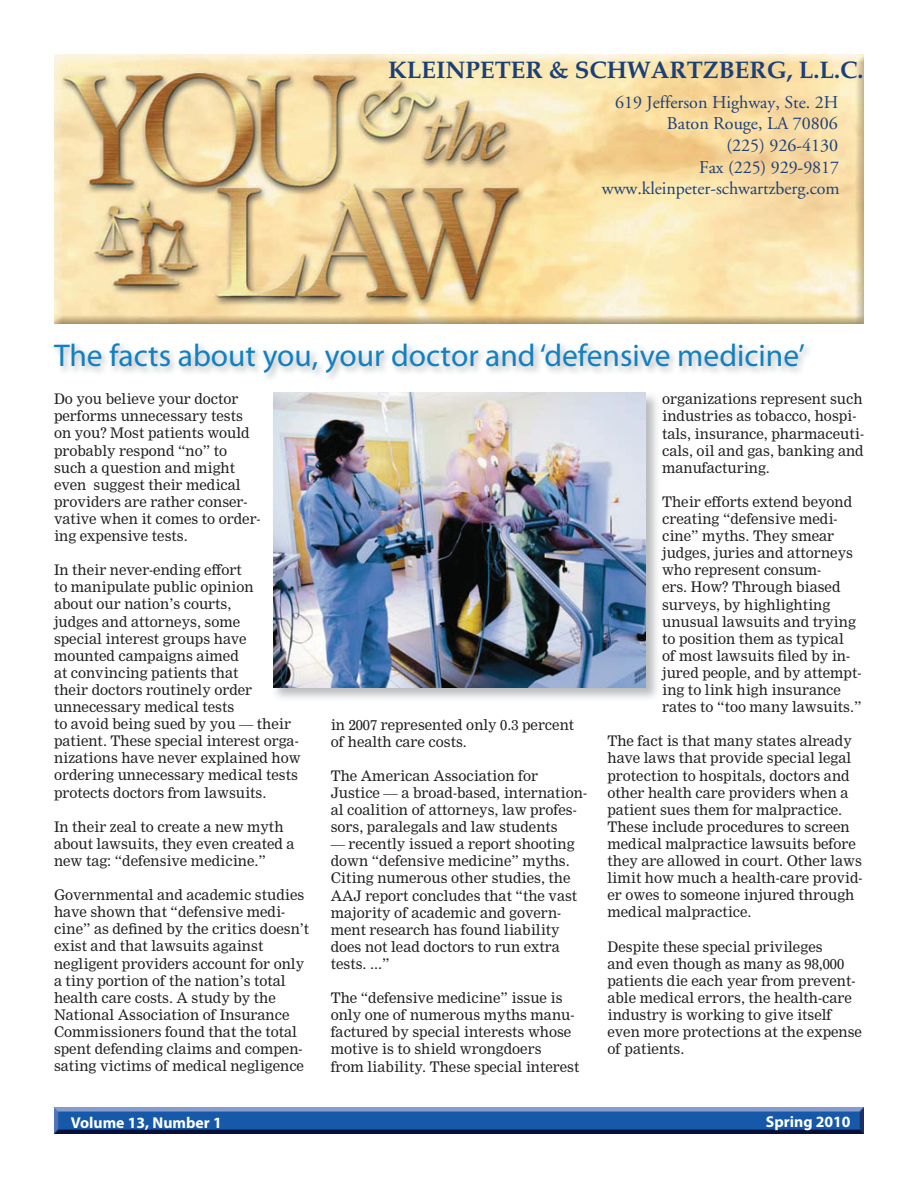
<style>
.page{position:relative;width:918px;height:1188px;background:#fff}
.page>*{position:absolute;margin:0;border:0;box-sizing:border-box;transform-origin:0 0}
.t1{font:31.5px "Myriad Pro";color:#1280c0}
.t2{font:700 24px "Palatino";color:#1a407a}
.t3{font:18px/21.6px "Adobe Garamond";color:#1a407a;text-align:right}
.t4{font:700 15.75px "Myriad Pro";color:#fff}
.t5{font:14.25px/17.1px "Nimrod";color:#231f20}
</style>
<div class="page">
<img style="left:54px;top:1107px;width:810px;height:27px">
<img style="left:54px;top:54px;width:810px;height:270px">
<img style="left:273px;top:392px;width:385px;height:307px">
<img style="left:273px;top:393px;width:373px;height:294px">
<h2 class="t2" style="left:388px;top:61px;width:477px">KLEINPETER &amp; SCHWARTZBERG, L.L.C.</h2>
<p class="t3" style="left:602px;top:93px;width:239px">619 Jefferson Highway, Ste. 2H<br>Baton Rouge, LA 70806<br>(225) 926-4130<br>Fax (225) 929-9817 www.kleinpeter-schwartzberg.com</p>
<h1 class="t1" style="left:54px;top:336px;width:753px">The facts about you, your doctor and ‘defensive medicine’</h1>
<p class="t5" style="left:54px;top:391px;width:208px">Do you believe your doctor performs unnecessary tests on you? Most patients would probably respond “no” to such a question and might even suggest their medical providers are rather conser&shy;vative when it comes to order&shy;ing expensive tests.</p>
<p class="t5" style="left:54px;top:562px;width:248px">In their never-ending effort<br>to manipulate public opinion<br>about our nation’s courts,<br>judges and attorneys, some<br>special interest groups have mounted campaigns aimed<br>at convincing patients that<br>their doctors routinely order unnecessary medical tests<br>to avoid being sued by you — their patient. These special interest orga&shy;nizations have never explained how ordering unnecessary medical tests protects doctors from lawsuits.</p>
<p class="t5" style="left:54px;top:819px;width:242px">In their zeal to create a new myth about lawsuits, they even created a new tag: “defensive medicine.”</p>
<p class="t5" style="left:54px;top:887px;width:257px">Governmental and academic studies have shown that “defensive medi&shy;cine” as defined by the critics doesn’t exist and that lawsuits against negligent providers account for only a tiny portion of the nation’s total health care costs. A study by the National Association of Insurance Commissioners found that the total spent defending claims and compen&shy;sating victims of medical negligence</p>
<p class="t5" style="left:331px;top:717px;width:245px">in 2007 represented only 0.3 percent of health care costs.</p>
<p class="t5" style="left:331px;top:768px;width:258px">The American Association for Justice — a broad-based, internation&shy;al coalition of attorneys, law profes&shy;sors, paralegals and law students</p>
<p class="t5" style="left:331px;top:836px;width:248px">— recently issued a report shooting down “defensive medicine” myths.<br>Citing numerous other studies, the<br>AAJ report concludes that “the vast majority of academic and govern&shy;ment research has found liability does not lead doctors to run extra tests. ...”</p>
<p class="t5" style="left:331px;top:990px;width:250px">The “defensive medicine” issue is only one of numerous myths manu&shy;factured by special interests whose motive is to shield wrongdoers<br>from liability. These special interest</p>
<p class="t5" style="left:662px;top:391px;width:203px">organizations represent such industries as tobacco, hospi&shy;tals, insurance, pharmaceuti&shy;cals, oil and gas, banking and manufacturing.</p>
<p class="t5" style="left:662px;top:494px;width:201px">Their efforts extend beyond creating “defensive medi&shy;cine” myths. They smear judges, juries and attorneys who represent consum-<br>ers. How? Through biased surveys, by highlighting unusual lawsuits and trying to position them as typical<br>of most lawsuits filed by in&shy;jured people, and by attempt&shy;ing to link high insurance rates to “too many lawsuits.”</p>
<p class="t5" style="left:608px;top:733px;width:257px">The fact is that many states already have laws that provide special legal protection to hospitals, doctors and other health care providers when a patient sues them for malpractice.<br>These include procedures to screen medical malpractice lawsuits before they are allowed in court. Other laws limit how much a health-care provid&shy;er owes to someone injured through medical malpractice.</p>
<p class="t5" style="left:608px;top:939px;width:256px">Despite these special privileges<br>and even though as many as 98,000 patients die each year from prevent&shy;able medical errors, the health-care industry is working to give itself even more protections at the expense of patients.</p>
<p class="t4" style="left:71px;top:1113px;width:153px">Volume 13, Number 1</p>
<p class="t4" style="left:766px;top:1113px;width:86px">Spring 2010</p>
</div>
